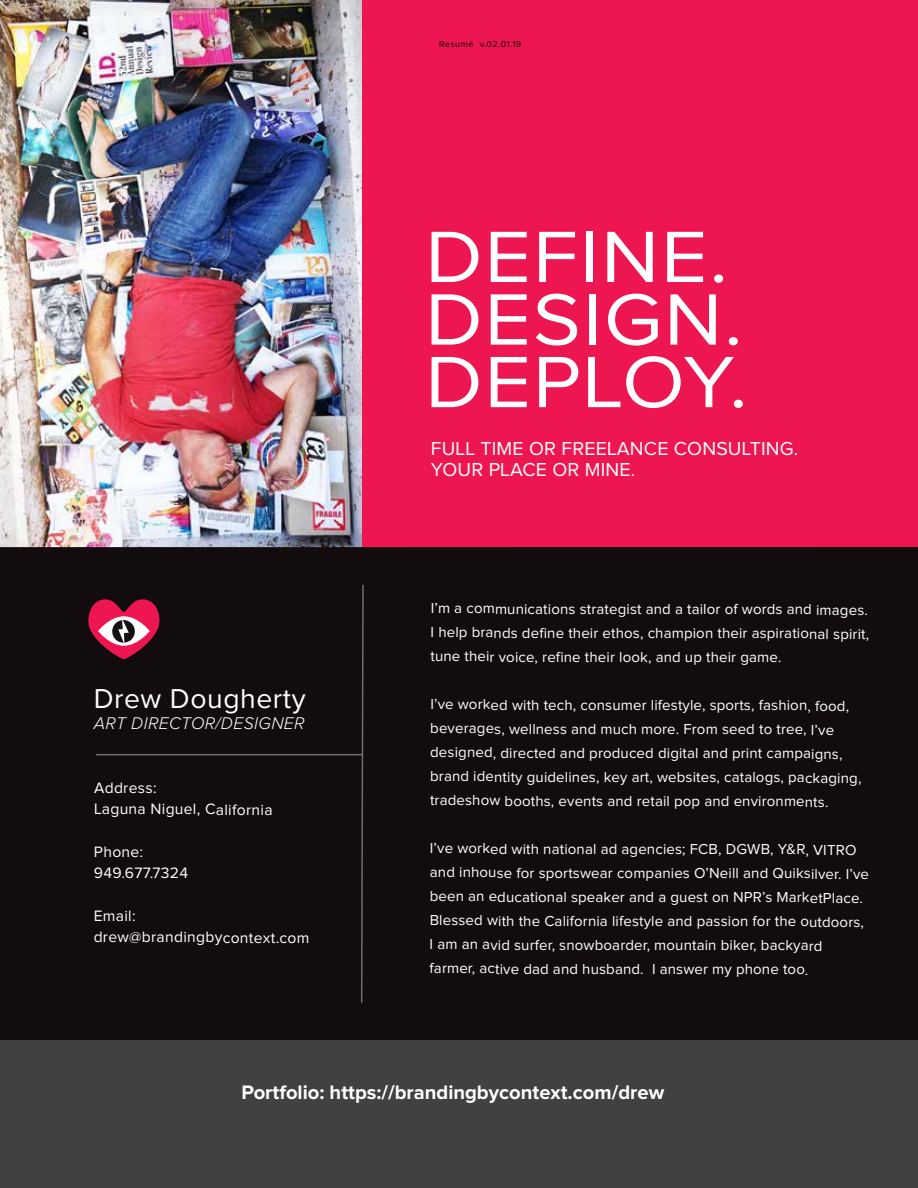
<style>
.page{position:relative;width:918px;height:1188px;background:#fff}
.page>*{position:absolute;margin:0;border:0;box-sizing:border-box;transform-origin:0 0}
.t1{font:75.3px/62.6px "Proxima Nova";letter-spacing:.02em;color:#fff;scale:1.09 1}
.t2{font:28.35px "Proxima Nova";letter-spacing:.02em;color:#fff}
.t3{font:700 20.25px "Proxima Nova";color:#fff}
.t4{font:19.5px/21px "Proxima Nova";letter-spacing:.01em;color:#fff}
.t5{font:italic 300 17.55px "Proxima Nova";letter-spacing:.02em;color:#fff}
.t6{font:15.6px/21.6px "Proxima Nova";letter-spacing:.015em;color:#fff}
.t7{font:15px/24px "Proxima Nova";letter-spacing:.005em;color:#fff}
.t8{font:9px "Proxima Nova";letter-spacing:.06em;color:#130c0e}
</style>
<div class="page">
<img style="left:0;top:0;width:362px;height:547px">
<div style="left:362px;top:0;width:556px;height:614px;background:#ed1651"></div>
<div style="left:0;top:547px;width:918px;height:493px;background:#130c0e"></div>
<svg style="left:360px;top:583px;width:5px;height:421px;background:#2d292b"></svg>
<div style="left:0;top:1040px;width:918px;height:148px;background:#414042"></div>
<svg style="left:87px;top:599px;width:74px;height:60px;background:#9b3652"></svg>
<hr style="left:96px;top:754px;width:266px;height:1px;background:#6d6e71">
<p class="t8" style="left:439px;top:39px;width:84px">Resumé v.02.01.19</p>
<h1 class="t1" style="left:425px;top:225px;width:298px">DEFINE.<br>DESIGN.<br>DEPLOY.</h1>
<h2 class="t2" style="left:94px;top:683px;width:213px">Drew Dougherty</h2>
<p class="t5" style="left:94px;top:713px;width:212px">ART DIRECTOR/DESIGNER</p>
<p class="t6" style="left:94px;top:777px;width:180px">Address:<br>Laguna Niguel, California</p>
<p class="t6" style="left:94px;top:841px;width:96px">Phone:<br>949.677.7324</p>
<p class="t6" style="left:94px;top:905px;width:217px">Email: drew@brandingbycontext.com</p>
<h3 class="t4" style="left:431px;top:437px;width:369px">FULL TIME OR FREELANCE CONSULTING.<br>YOUR PLACE OR MINE.</h3>
<p class="t7" style="left:431px;top:597px;width:440px;text-align:justify">I’m a communications strategist and a tailor of words and images.<br>I help brands define their ethos, champion their aspirational spirit, tune their voice, refine their look, and up their game.</p>
<p class="t7" style="left:430px;top:693px;width:433px">I’ve worked with tech, consumer lifestyle, sports, fashion, food, beverages, wellness and much more. From seed to tree, I’ve designed, directed and produced digital and print campaigns, brand identity guidelines, key art, websites, catalogs, packaging, tradeshow booths, events and retail pop and environments.</p>
<p class="t7" style="left:430px;top:837px;width:441px">I’ve worked with national ad agencies; FCB, DGWB, Y&amp;R, VITRO and inhouse for sportswear companies O’Neill and Quiksilver. I’ve been an educational speaker and a guest on NPR’s MarketPlace.<br>Blessed with the California lifestyle and passion for the outdoors, I am an avid surfer, snowboarder, mountain biker, backyard farmer, active dad and husband. I answer my phone too.</p>
<h3 class="t3" style="left:241px;top:1081px;width:424px">Portfolio: https://brandingbycontext.com/drew</h3>
</div>
